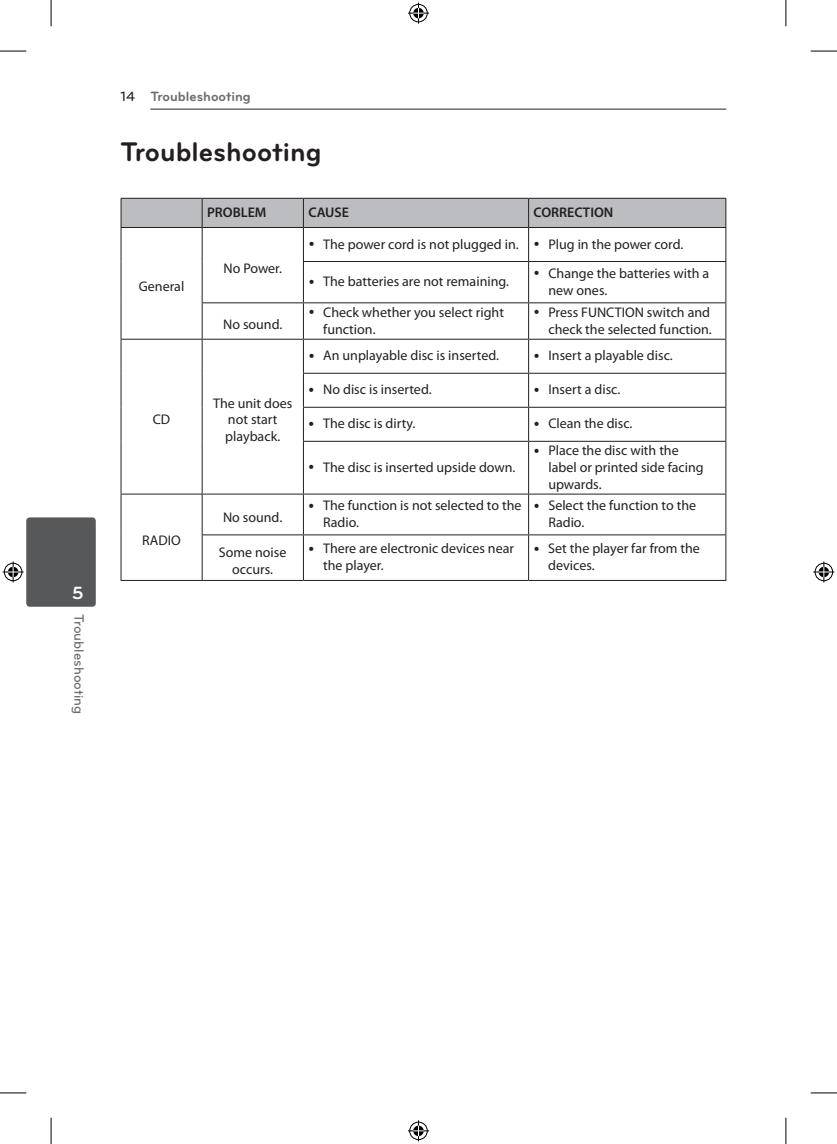
<style>
.page{position:relative;width:837px;height:1144px;background:#fff}
.page>*{position:absolute;margin:0;border:0;box-sizing:border-box;transform-origin:0 0}
.t1{font:700 28px "Bryant LG";color:#231f20}
.t2{font:700 18.38px "Bryant LG";color:#fff}
.t3{font:14px/16.8px "Myriad Pro";color:#231f20}
.t4{font:600 14px "Myriad Pro";color:#231f20}
.t5{font:700 14px "Bryant LG";color:#6c6d70}
.t6{font:500 14px "Bryant LG";color:#6c6d70}
.s1{font-weight:500;color:#231f20}
</style>
<div class="page">
<hr style="left:150px;top:109px;width:576px;height:1px;background:#231f20">
<div style="left:26px;top:517px;width:70px;height:90px;background:#57585a;border-radius:3px"></div>
<hr style="left:121px;top:580px;width:81px;height:1px;background:#231f20">
<hr style="left:202px;top:580px;width:101px;height:1px;background:#231f20">
<hr style="left:303px;top:580px;width:225px;height:1px;background:#231f20">
<hr style="left:528px;top:580px;width:198px;height:1px;background:#231f20">
<svg style="left:0;top:51px;width:26px;height:1px"></svg>
<svg style="left:810px;top:51px;width:26px;height:1px"></svg>
<svg style="left:0;top:1092px;width:26px;height:1px"></svg>
<svg style="left:810px;top:1092px;width:26px;height:1px"></svg>
<svg style="left:51px;top:0;width:1px;height:26px"></svg>
<svg style="left:51px;top:1118px;width:1px;height:26px"></svg>
<svg style="left:785px;top:0;width:1px;height:26px"></svg>
<svg style="left:785px;top:1118px;width:1px;height:26px"></svg>
<svg style="left:408px;top:3px;width:21px;height:21px"></svg>
<svg style="left:408px;top:1120px;width:21px;height:21px"></svg>
<svg style="left:3px;top:561px;width:21px;height:21px"></svg>
<svg style="left:813px;top:561px;width:21px;height:21px"></svg>
<svg style="left:121px;top:198px;width:605px;height:382px"></svg>
<h2 class="t2" style="left:72px;top:582px;width:13px">5</h2>
<p class="t6" style="left:88px;top:614px;width:102px;rotate:90deg">Troubleshooting</p>
<p class="t5" style="left:121px;top:88px;width:132px"><span class="s1">14</span> Troubleshooting</p>
<h1 class="t1" style="left:121px;top:135px;width:202px">Troubleshooting</h1>
<p class="t3" style="left:139px;top:278px;width:47px">General</p>
<p class="t3" style="left:153px;top:411px;width:19px">CD</p>
<p class="t3" style="left:142px;top:532px;width:40px">RADIO</p>
<p class="t4" style="left:207px;top:203px;width:61px">PROBLEM</p>
<p class="t4" style="left:308px;top:203px;width:42px">CAUSE</p>
<p class="t4" style="left:533px;top:203px;width:81px">CORRECTION</p>
<p class="t3" style="left:223px;top:259px;width:60px">No Power.</p>
<p class="t3" style="left:323px;top:235px;width:197px">The power cord is not plugged in.</p>
<p class="t3" style="left:548px;top:235px;width:136px">Plug in the power cord.</p>
<p class="t3" style="left:323px;top:273px;width:187px">The batteries are not remaining.</p>
<p class="t3" style="left:548px;top:265px;width:162px">Change the batteries with a new ones.</p>
<p class="t3" style="left:223px;top:315px;width:61px">No sound.</p>
<p class="t3" style="left:323px;top:303px;width:182px">Check whether you select right function.</p>
<p class="t3" style="left:548px;top:303px;width:165px">Press FUNCTION switch and check the selected function.</p>
<p class="t3" style="left:213px;top:394px;width:81px;text-align:center">The unit does not start playback.</p>
<p class="t3" style="left:223px;top:509px;width:61px">No sound.</p>
<p class="t3" style="left:323px;top:347px;width:177px">An unplayable disc is inserted.</p>
<p class="t3" style="left:548px;top:347px;width:126px">Insert a playable disc.</p>
<p class="t3" style="left:323px;top:381px;width:110px">No disc is inserted.</p>
<p class="t3" style="left:548px;top:381px;width:73px">Insert a disc.</p>
<p class="t3" style="left:323px;top:415px;width:94px">The disc is dirty.</p>
<p class="t3" style="left:548px;top:415px;width:86px">Clean the disc.</p>
<p class="t3" style="left:323px;top:458px;width:194px">The disc is inserted upside down.</p>
<p class="t3" style="left:548px;top:442px;width:157px">Place the disc with the label or printed side facing upwards.</p>
<p class="t3" style="left:323px;top:497px;width:200px">The function is not selected to the<br>Radio.</p>
<p class="t3" style="left:548px;top:497px;width:149px">Select the function to the<br>Radio.</p>
<p class="t3" style="left:219px;top:544px;width:69px;text-align:center">Some noise occurs.</p>
<p class="t3" style="left:323px;top:540px;width:192px">There are electronic devices near the player.</p>
<p class="t3" style="left:548px;top:540px;width:153px">Set the player far from the devices.</p>
</div>
